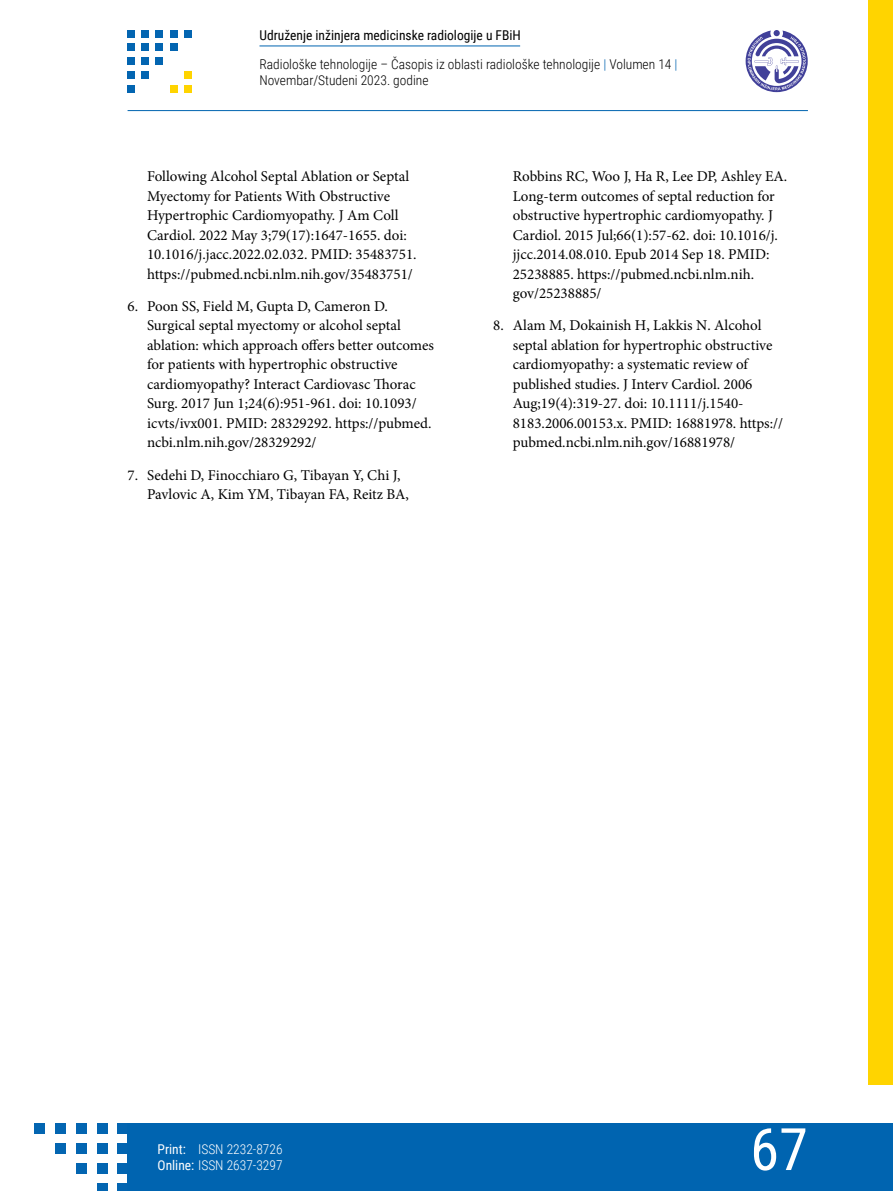
<style>
.page{position:relative;width:893px;height:1191px;background:#fff}
.page>*{position:absolute;margin:0;border:0;box-sizing:border-box;transform-origin:0 0}
.t1{font:58.5px "Roboto Condensed";color:#fff}
.t2{font:15px/19.5px "Minion Pro";color:#000}
.t3{font:300 13.5px/29px "Roboto Condensed";color:#000}
.t4{font:300 13.5px/16.2px "Roboto Condensed";color:#fff}
.s1{font-weight:400}
.s2{color:#0064b0}
</style>
<div class="page">
<div style="left:868px;top:0;width:25px;height:1084px;background:#ffd400"></div>
<svg style="left:746px;top:30px;width:62px;height:62px"></svg>
<div style="left:184px;top:30px;width:7px;height:7px;background:#0365b1"></div>
<div style="left:156px;top:30px;width:7px;height:7px;background:#0365b1"></div>
<div style="left:170px;top:30px;width:7px;height:7px;background:#0365b1"></div>
<div style="left:142px;top:30px;width:7px;height:7px;background:#0365b1"></div>
<div style="left:128px;top:30px;width:7px;height:7px;background:#0365b1"></div>
<div style="left:156px;top:58px;width:7px;height:7px;background:#0365b1"></div>
<div style="left:142px;top:58px;width:7px;height:7px;background:#0365b1"></div>
<div style="left:128px;top:58px;width:7px;height:7px;background:#0365b1"></div>
<div style="left:156px;top:44px;width:7px;height:7px;background:#0365b1"></div>
<div style="left:170px;top:44px;width:7px;height:7px;background:#0365b1"></div>
<div style="left:142px;top:44px;width:7px;height:7px;background:#0365b1"></div>
<div style="left:128px;top:44px;width:7px;height:7px;background:#0365b1"></div>
<div style="left:184px;top:71px;width:7px;height:7px;background:#ffd400"></div>
<div style="left:142px;top:71px;width:7px;height:7px;background:#0365b1"></div>
<div style="left:128px;top:71px;width:7px;height:7px;background:#0365b1"></div>
<div style="left:184px;top:85px;width:7px;height:7px;background:#ffd400"></div>
<div style="left:170px;top:85px;width:7px;height:7px;background:#ffd400"></div>
<div style="left:128px;top:85px;width:7px;height:7px;background:#0365b1"></div>
<div style="left:34px;top:1123px;width:11px;height:10px;background:#0365b1"></div>
<div style="left:76px;top:1123px;width:11px;height:10px;background:#0365b1"></div>
<div style="left:55px;top:1123px;width:11px;height:10px;background:#0365b1"></div>
<div style="left:97px;top:1123px;width:10px;height:10px;background:#0365b1"></div>
<div style="left:118px;top:1123px;width:10px;height:10px;background:#0365b1"></div>
<div style="left:76px;top:1163px;width:11px;height:10px;background:#0365b1"></div>
<div style="left:97px;top:1163px;width:10px;height:10px;background:#0365b1"></div>
<div style="left:118px;top:1163px;width:10px;height:10px;background:#0365b1"></div>
<div style="left:76px;top:1143px;width:11px;height:10px;background:#0365b1"></div>
<div style="left:55px;top:1143px;width:11px;height:10px;background:#0365b1"></div>
<div style="left:97px;top:1143px;width:10px;height:10px;background:#0365b1"></div>
<div style="left:118px;top:1143px;width:10px;height:10px;background:#0365b1"></div>
<div style="left:97px;top:1183px;width:10px;height:8px;background:#0365b1"></div>
<div style="left:118px;top:1183px;width:10px;height:8px;background:#0365b1"></div>
<div style="left:128px;top:1123px;width:765px;height:68px;background:#0064b0"></div>
<hr style="left:259px;top:46px;width:261px;height:1px;background:#0064b0">
<hr style="left:128px;top:110px;width:680px;height:1px;background:#0064b0">
<p class="t3" style="left:259px;top:20px;width:419px"><span class="s1">Udruženje inžinjera medicinske radiologije u FBiH<br></span>Radiološke tehnologije – Časopis iz oblasti radiološke tehnologije <span class="s2">|</span> Volumen 14 <span class="s2">|</span></p>
<p class="t3" style="left:259px;top:65px;width:171px">Novembar/Studeni 2023. godine</p>
<p class="t2" style="left:147px;top:167px;width:271px">Following Alcohol Septal Ablation or Septal Myectomy for Patients With Obstructive Hypertrophic Cardiomyopathy. J Am Coll Cardiol. 2022 May 3;79(17):1647-1655. doi:<br>10.1016/j.jacc.2022.02.032. PMID: 35483751. https://pubmed.ncbi.nlm.nih.gov/35483751/</p>
<p class="t2" style="left:147px;top:296px;width:288px;text-indent:-20px">6. Poon SS, Field M, Gupta D, Cameron D.<br>Surgical septal myectomy or alcohol septal ablation: which approach offers better outcomes for patients with hypertrophic obstructive cardiomyopathy? Interact Cardiovasc Thorac Surg. 2017 Jun 1;24(6):951-961. doi: 10.1093/ icvts/ivx001. PMID: 28329292. https://pubmed. ncbi.nlm.nih.gov/28329292/</p>
<p class="t2" style="left:147px;top:465px;width:263px;text-indent:-20px">7. Sedehi D, Finocchiaro G, Tibayan Y, Chi J,<br>Pavlovic A, Kim YM, Tibayan FA, Reitz BA,</p>
<p class="t2" style="left:513px;top:167px;width:276px">Robbins RC, Woo J, Ha R, Lee DP, Ashley EA.<br>Long-term outcomes of septal reduction for obstructive hypertrophic cardiomyopathy. J Cardiol. 2015 Jul;66(1):57-62. doi: 10.1016/j. jjcc.2014.08.010. Epub 2014 Sep 18. PMID:<br>25238885. https://pubmed.ncbi.nlm.nih. gov/25238885/</p>
<p class="t2" style="left:513px;top:316px;width:272px;text-indent:-20px">8. Alam M, Dokainish H, Lakkis N. Alcohol septal ablation for hypertrophic obstructive cardiomyopathy: a systematic review of published studies. J Interv Cardiol. 2006<br>Aug;19(4):319-27. doi: 10.1111/j.1540- 8183.2006.00153.x. PMID: 16881978. https:// pubmed.ncbi.nlm.nih.gov/16881978/</p>
<p class="t4" style="left:158px;top:1140px;width:127px"><span class="s1">Print:</span> ISSN 2232-8726<br><span class="s1">Online:</span> ISSN 2637-3297</p>
<h1 class="t1" style="left:750px;top:1108px;width:59px">67</h1>
</div>
